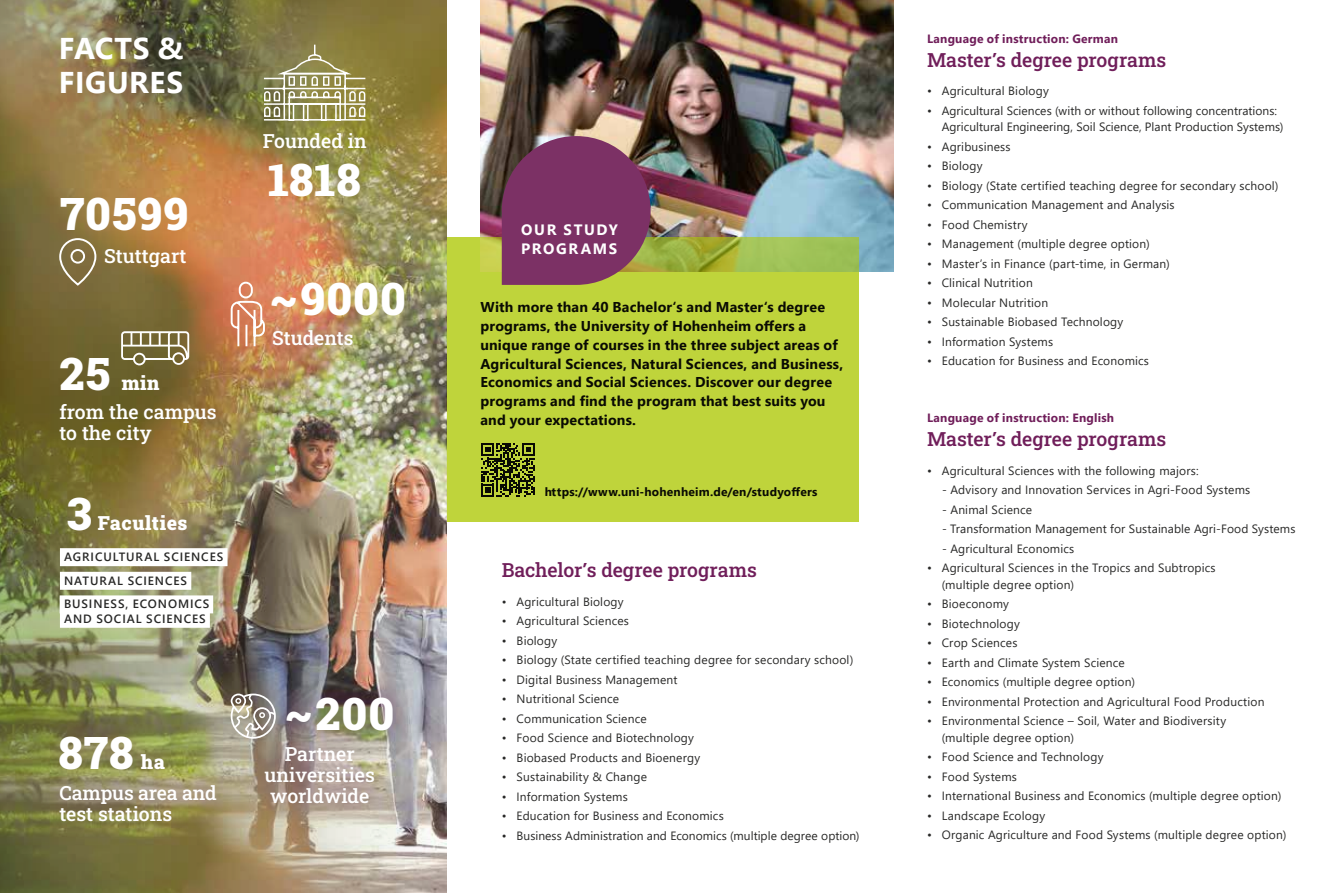
<style>
.page{position:relative;width:1331px;height:893px;background:#fff}
.page>*{position:absolute;margin:0;border:0;box-sizing:border-box;transform-origin:0 0}
.t1{font:900 45px "Roboto Slab";letter-spacing:.025em;color:#fff}
.t2{font:700 30px/34.5px "Segoe UI";letter-spacing:.02em;color:#fff}
.t3{font:500 19.5px/21px "Roboto Slab";color:#fff}
.t4{font:500 19.5px "Roboto Slab";letter-spacing:-.005em;color:#701e5a}
.t5{font:900 19.5px "Roboto Slab";letter-spacing:.025em;color:#fff}
.t6{font:700 15px/19.5px "Segoe UI";letter-spacing:.105em;color:#fff}
.t7{font:700 14.25px/18.8px "Segoe UI";letter-spacing:.01em;color:#000}
.t8{font:12px/16.5px "Segoe UI";letter-spacing:.01em;color:#282827}
.t9{font:600 12px/23.5px "Segoe UI";letter-spacing:.075em;color:#282827}
.t10{font:700 12px "Segoe UI";letter-spacing:.02em;color:#701e5a}
.t11{font:700 12px "Segoe UI";letter-spacing:.02em;color:#000}
.s1{font-family:"Segoe UI";font-weight:700}
</style>
<div class="page">
<div style="left:446px;top:237px;width:413px;height:285px;background:#bfd43b"></div>
<img style="left:480px;top:0;width:413px;height:271px">
<svg style="left:480px;top:237px;width:379px;height:34px;background:#a2ba4a"></svg>
<img style="left:0;top:0;width:446px;height:893px">
<svg style="left:502px;top:136px;width:149px;height:149px;background:#7e3e61"></svg>
<svg style="left:481px;top:443px;width:54px;height:54px"></svg>
<svg style="left:262px;top:43px;width:105px;height:78px;background:#a29d6e"></svg>
<div style="left:254px;top:312px;width:117px;height:53px;background:#701e5a;opacity:.5"></div>
<svg style="left:230px;top:281px;width:36px;height:67px;background:#dd9b7b"></svg>
<div style="left:41px;top:717px;width:193px;height:124px;background:#701e5a;opacity:.5"></div>
<svg style="left:121px;top:331px;width:68px;height:34px"></svg>
<div style="left:247px;top:728px;width:145px;height:94px;background:#701e5a;opacity:.5"></div>
<div style="left:269px;top:678px;width:143px;height:71px;background:#701e5a;opacity:.5"></div>
<svg style="left:231px;top:694px;width:45px;height:45px"></svg>
<div style="left:60px;top:548px;width:168px;height:18px;background:#fff"></div>
<div style="left:60px;top:572px;width:131px;height:18px;background:#fff"></div>
<div style="left:60px;top:595px;width:153px;height:18px;background:#fff"></div>
<div style="left:60px;top:610px;width:150px;height:18px;background:#fff"></div>
<div style="left:59px;top:238px;width:38px;height:47px;border:2px solid #fff;border-radius:18px"></div>
<div style="left:71px;top:249px;width:14px;height:15px;border:2px solid #fff;border-radius:50%"></div>
<h2 class="t2" style="left:59px;top:28px;width:126px">FACTS &amp;<br>FIGURES</h2>
<h1 class="t1" style="left:60px;top:183px;width:130px">70599</h1>
<h3 class="t3" style="left:104px;top:245px;width:84px">Stuttgart</h3>
<h1 class="t1" style="left:60px;top:342px;width:52px">25</h1>
<h3 class="t5" style="left:122px;top:369px;width:39px">min</h3>
<h3 class="t3" style="left:60px;top:401px;width:159px">from the campus to the city</h3>
<h1 class="t1" style="left:67px;top:483px;width:26px">3</h1>
<h3 class="t5" style="left:98px;top:509px;width:91px">Faculties</h3>
<p class="t9" style="left:64px;top:544px;width:161px">AGRICULTURAL SCIENCES<br>NATURAL SCIENCES<br>BUSINESS, ECONOMICS</p>
<p class="t9" style="left:64px;top:605px;width:143px">AND SOCIAL SCIENCES</p>
<h1 class="t1" style="left:59px;top:722px;width:76px">878</h1>
<h3 class="t5" style="left:141px;top:749px;width:25px">ha</h3>
<h3 class="t3" style="left:60px;top:782px;width:159px">Campus area and test stations</h3>
<h3 class="t3" style="left:263px;top:130px;width:105px">Founded in</h3>
<h1 class="t1" style="left:269px;top:149px;width:94px">1818</h1>
<h1 class="t1" style="left:270px;top:268px;width:137px">~ 9000</h1>
<h3 class="t3" style="left:272px;top:327px;width:83px">Students</h3>
<h1 class="t1" style="left:285px;top:682px;width:111px">~ 200</h1>
<h3 class="t3" style="left:265px;top:743px;width:112px;text-align:center">Partner universities worldwide</h3>
<p class="t6" style="left:521px;top:219px;width:98px">OUR STUDY<br>PROGRAMS</p>
<p class="t7" style="left:480px;top:297px;width:364px">With more than 40 Bachelor‘s and Master‘s degree programs, the University of Hohenheim offers a unique range of courses in the three subject areas of Agricultural Sciences, Natural Sciences, and Business, Economics and Social Sciences. Discover our degree programs and find the program that best suits you and your expectations.</p>
<p class="t11" style="left:544px;top:481px;width:275px">https://www.uni-hohenheim.de/en/studyoffers</p>
<h3 class="t4" style="left:502px;top:557px;width:257px">Bachelor<span class="s1">ʼ</span>s degree programs</h3>
<p class="t8" style="left:502px;top:592px;width:123px">• Agricultural Biology</p>
<p class="t8" style="left:502px;top:612px;width:129px">• Agricultural Sciences</p>
<p class="t8" style="left:502px;top:631px;width:57px">• Biology</p>
<p class="t8" style="left:502px;top:651px;width:353px">• Biology (State certified teaching degree for secondary school)</p>
<p class="t8" style="left:502px;top:670px;width:177px">• Digital Business Management</p>
<p class="t8" style="left:502px;top:690px;width:119px">• Nutritional Science</p>
<p class="t8" style="left:502px;top:709px;width:146px">• Communication Science</p>
<p class="t8" style="left:502px;top:729px;width:194px">• Food Science and Biotechnology</p>
<p class="t8" style="left:502px;top:748px;width:200px">• Biobased Products and Bioenergy</p>
<p class="t8" style="left:502px;top:768px;width:147px">• Sustainability &amp; Change</p>
<p class="t8" style="left:502px;top:787px;width:128px">• Information Systems</p>
<p class="t8" style="left:502px;top:807px;width:224px">• Education for Business and Economics</p>
<p class="t8" style="left:502px;top:826px;width:359px">• Business Administration and Economics (multiple degree option)</p>
<p class="t10" style="left:927px;top:27px;width:192px">Language of instruction: German</p>
<h3 class="t4" style="left:927px;top:46px;width:241px">Master<span class="s1">ʼ</span>s degree programs</h3>
<p class="t8" style="left:927px;top:82px;width:123px">• Agricultural Biology</p>
<p class="t8" style="left:942px;top:101px;width:343px;text-indent:-15px">• Agricultural Sciences (with or without following concentrations:<br>Agricultural Engineering, Soil Science, Plant Production Systems)</p>
<p class="t8" style="left:927px;top:137px;width:85px">• Agribusiness</p>
<p class="t8" style="left:927px;top:157px;width:57px">• Biology</p>
<p class="t8" style="left:927px;top:176px;width:353px">• Biology (State certified teaching degree for secondary school)</p>
<p class="t8" style="left:927px;top:196px;width:249px">• Communication Management and Analysis</p>
<p class="t8" style="left:927px;top:215px;width:102px">• Food Chemistry</p>
<p class="t8" style="left:927px;top:235px;width:224px">• Management (multiple degree option)</p>
<p class="t8" style="left:927px;top:254px;width:244px">• Master’s in Finance (part-time, in German)</p>
<p class="t8" style="left:927px;top:273px;width:107px">• Clinical Nutrition</p>
<p class="t8" style="left:927px;top:293px;width:123px">• Molecular Nutrition</p>
<p class="t8" style="left:927px;top:312px;width:198px">• Sustainable Biobased Technology</p>
<p class="t8" style="left:927px;top:332px;width:128px">• Information Systems</p>
<p class="t8" style="left:927px;top:351px;width:224px">• Education for Business and Economics</p>
<p class="t10" style="left:927px;top:407px;width:189px">Language of instruction: English</p>
<h3 class="t4" style="left:927px;top:426px;width:241px">Master<span class="s1">ʼ</span>s degree programs</h3>
<p class="t8" style="left:927px;top:461px;width:273px">• Agricultural Sciences with the following majors:</p>
<p class="t8" style="left:942px;top:481px;width:310px">- Advisory and Innovation Services in Agri-Food Systems</p>
<p class="t8" style="left:942px;top:500px;width:92px">- Animal Science</p>
<p class="t8" style="left:942px;top:520px;width:355px">- Transformation Management for Sustainable Agri-Food Systems</p>
<p class="t8" style="left:942px;top:539px;width:134px">- Agricultural Economics</p>
<p class="t8" style="left:942px;top:559px;width:275px;text-indent:-15px">• Agricultural Sciences in the Tropics and Subtropics (multiple degree option)</p>
<p class="t8" style="left:927px;top:595px;width:83px">• Bioeconomy</p>
<p class="t8" style="left:927px;top:614px;width:94px">• Biotechnology</p>
<p class="t8" style="left:927px;top:634px;width:92px">• Crop Sciences</p>
<p class="t8" style="left:927px;top:653px;width:199px">• Earth and Climate System Science</p>
<p class="t8" style="left:927px;top:673px;width:209px">• Economics (multiple degree option)</p>
<p class="t8" style="left:927px;top:692px;width:339px">• Environmental Protection and Agricultural Food Production</p>
<p class="t8" style="left:942px;top:712px;width:286px;text-indent:-15px">• Environmental Science – Soil, Water and Biodiversity (multiple degree option)</p>
<p class="t8" style="left:927px;top:748px;width:178px">• Food Science and Technology</p>
<p class="t8" style="left:927px;top:767px;width:91px">• Food Systems</p>
<p class="t8" style="left:927px;top:787px;width:356px">• International Business and Economics (multiple degree option)</p>
<p class="t8" style="left:927px;top:806px;width:120px">• Landscape Ecology</p>
<p class="t8" style="left:927px;top:825px;width:361px">• Organic Agriculture and Food Systems (multiple degree option)</p>
</div>
